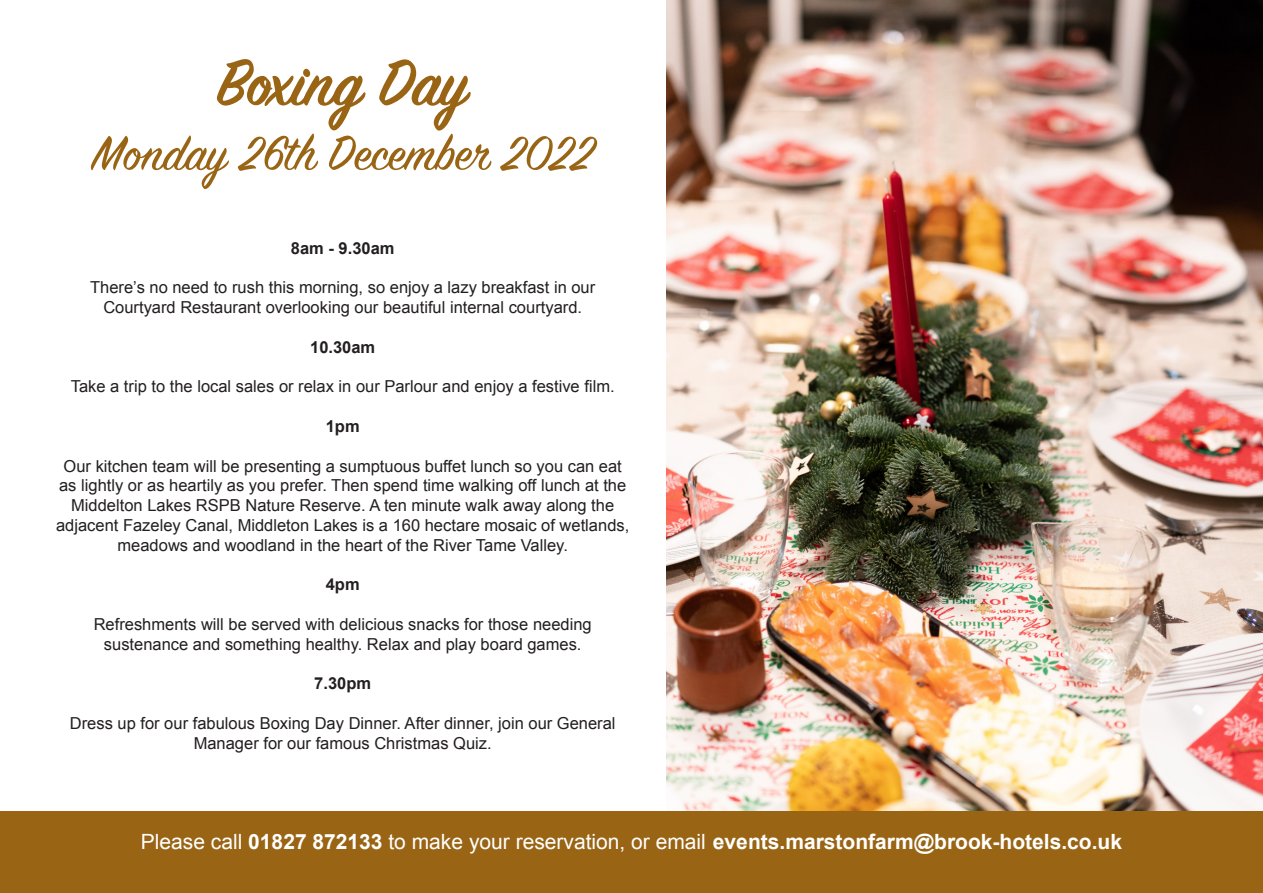
<style>
.page{position:relative;width:1263px;height:893px;background:#fff}
.page>*{position:absolute;margin:0;border:0;box-sizing:border-box;transform-origin:0 0}
.t1{font:600 72px "Sign Painter House Script";color:#996515}
.t2{font:54px "Sign Painter House Script";color:#996515}
.t3{font:700 21px "Arial";color:#fff}
.t4{font:16.5px/19.8px "Arial";color:#231f20;text-align:center}
.t5{font:700 16.5px "Arial";color:#231f20}
.s1{font-weight:400}
</style>
<div class="page">
<img style="left:666px;top:0;width:597px;height:811px">
<div style="left:0;top:811px;width:1263px;height:82px;background:#996515"></div>
<p class="t1" style="left:217px;top:39px;width:253px">Boxing Day</p>
<p class="t2" style="left:92px;top:120px;width:503px">Monday 26th December 2022</p>
<p class="t5" style="left:291px;top:237px;width:105px">8am - 9.30am</p>
<p class="t4" style="left:90px;top:278px;width:507px">There’s no need to rush this morning, so enjoy a lazy breakfast in our</p>
<p class="t4" style="left:103px;top:298px;width:480px">Courtyard Restaurant overlooking our beautiful internal courtyard.</p>
<p class="t5" style="left:310px;top:336px;width:67px">10.30am</p>
<p class="t4" style="left:71px;top:377px;width:545px">Take a trip to the local sales or relax in our Parlour and enjoy a festive film.</p>
<p class="t5" style="left:326px;top:415px;width:35px">1pm</p>
<p class="t4" style="left:56px;top:456px;width:575px">Our kitchen team will be presenting a sumptuous buffet lunch so you can eat as lightly or as heartily as you prefer. Then spend time walking off lunch at the Middelton Lakes RSPB Nature Reserve. A ten minute walk away along the adjacent Fazeley Canal, Middleton Lakes is a 160 hectare mosaic of wetlands, meadows and woodland in the heart of the River Tame Valley.</p>
<p class="t5" style="left:326px;top:574px;width:35px">4pm</p>
<p class="t4" style="left:94px;top:614px;width:499px">Refreshments will be served with delicious snacks for those needing</p>
<p class="t4" style="left:104px;top:634px;width:479px">sustenance and something healthy. Relax and play board games.</p>
<p class="t5" style="left:314px;top:673px;width:58px">7.30pm</p>
<p class="t4" style="left:70px;top:713px;width:547px">Dress up for our fabulous Boxing Day Dinner. After dinner, join our General<br>Manager for our famous Christmas Quiz.</p>
<p class="t3" style="left:141px;top:828px;width:983px"><span class="s1">Please call</span> 01827 872133 <span class="s1">to make your reservation, or email</span> events.marstonfarm@brook-hotels.co.uk</p>
</div>
